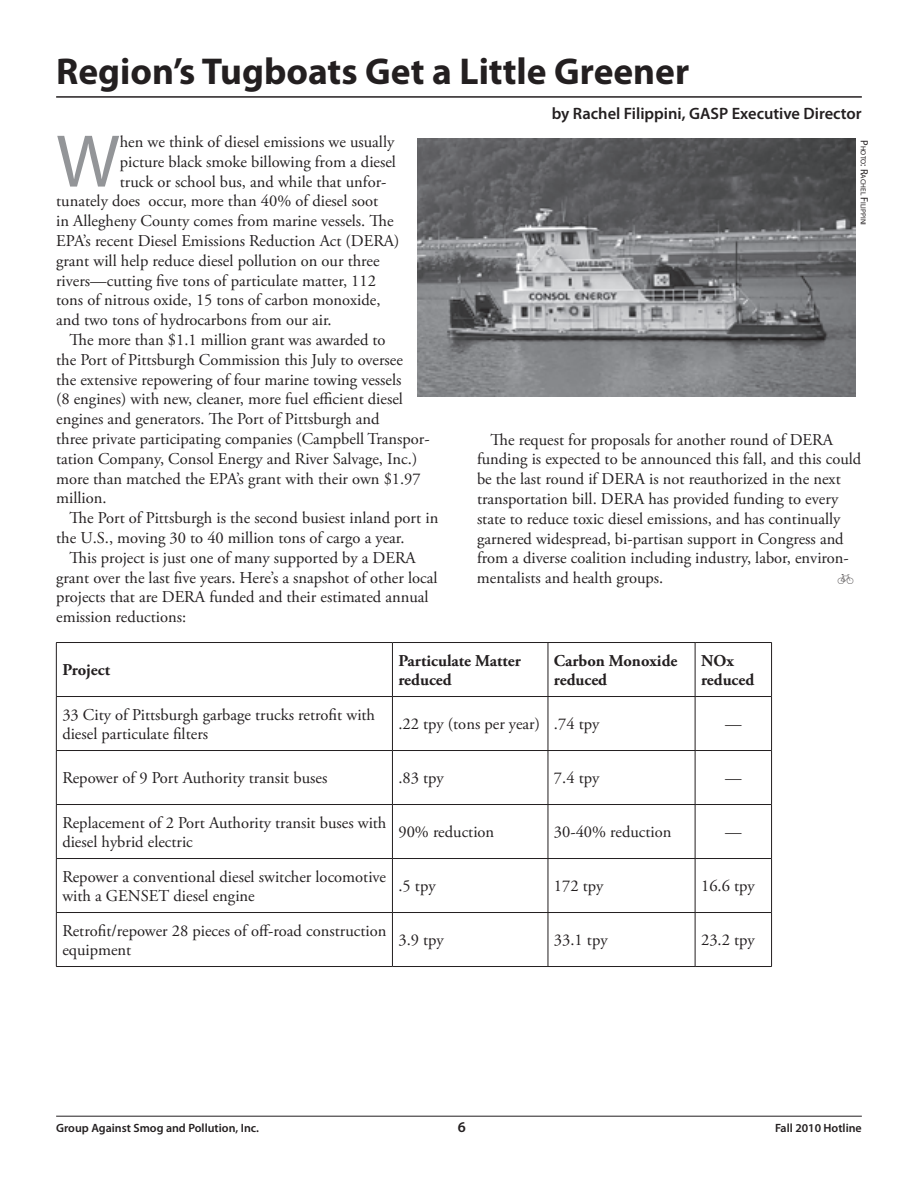
<style>
.page{position:relative;width:918px;height:1188px;background:#fff}
.page>*{position:absolute;margin:0;border:0;box-sizing:border-box;transform-origin:0 0}
.t1{font:75.3px "Myriad Pro";color:#939598}
.t2{font:700 37.5px "Myriad Pro";color:#231f20}
.t3{font:16.5px/19.8px "Adobe Garamond Pro";color:#231f20}
.t4{font:700 16.5px/19.8px "Adobe Garamond Pro";color:#231f20}
.t5{font:600 16.5px "Myriad Pro";color:#231f20}
.t6{font:600 15px "Myriad Pro";color:#231f20}
.t7{font:600 12px "Myriad Pro";color:#231f20}
.t8{font:7.35px "Myriad Pro";color:#231f20}
.s1{font-size:10.5px}
</style>
<div class="page">
<hr style="left:56px;top:1116px;width:806px;height:1px;background:#231f20">
<hr style="left:56px;top:96px;width:806px;height:2px;background:#231f20">
<hr style="left:56px;top:642px;width:336px;height:1px;background:#231f20">
<hr style="left:56px;top:643px;width:1px;height:53px;background:#231f20">
<hr style="left:392px;top:642px;width:156px;height:1px;background:#231f20">
<hr style="left:392px;top:643px;width:1px;height:53px;background:#231f20">
<hr style="left:548px;top:642px;width:147px;height:1px;background:#231f20">
<hr style="left:548px;top:643px;width:1px;height:53px;background:#231f20">
<hr style="left:695px;top:642px;width:77px;height:1px;background:#231f20">
<hr style="left:695px;top:643px;width:1px;height:53px;background:#231f20">
<hr style="left:771px;top:643px;width:1px;height:53px;background:#231f20">
<hr style="left:56px;top:696px;width:336px;height:1px;background:#231f20">
<hr style="left:56px;top:697px;width:1px;height:53px;background:#231f20">
<hr style="left:392px;top:696px;width:156px;height:1px;background:#231f20">
<hr style="left:392px;top:697px;width:1px;height:53px;background:#231f20">
<hr style="left:548px;top:696px;width:147px;height:1px;background:#231f20">
<hr style="left:548px;top:697px;width:1px;height:53px;background:#231f20">
<hr style="left:695px;top:696px;width:77px;height:1px;background:#231f20">
<hr style="left:695px;top:697px;width:1px;height:53px;background:#231f20">
<hr style="left:771px;top:697px;width:1px;height:53px;background:#231f20">
<hr style="left:56px;top:750px;width:336px;height:1px;background:#231f20">
<hr style="left:56px;top:751px;width:1px;height:53px;background:#231f20">
<hr style="left:392px;top:750px;width:156px;height:1px;background:#231f20">
<hr style="left:392px;top:751px;width:1px;height:53px;background:#231f20">
<hr style="left:548px;top:750px;width:147px;height:1px;background:#231f20">
<hr style="left:548px;top:751px;width:1px;height:53px;background:#231f20">
<hr style="left:695px;top:750px;width:77px;height:1px;background:#231f20">
<hr style="left:695px;top:751px;width:1px;height:53px;background:#231f20">
<hr style="left:771px;top:751px;width:1px;height:53px;background:#231f20">
<hr style="left:56px;top:804px;width:336px;height:1px;background:#231f20">
<hr style="left:56px;top:805px;width:1px;height:53px;background:#231f20">
<hr style="left:392px;top:804px;width:156px;height:1px;background:#231f20">
<hr style="left:392px;top:805px;width:1px;height:53px;background:#231f20">
<hr style="left:548px;top:804px;width:147px;height:1px;background:#231f20">
<hr style="left:548px;top:805px;width:1px;height:53px;background:#231f20">
<hr style="left:695px;top:804px;width:77px;height:1px;background:#231f20">
<hr style="left:695px;top:805px;width:1px;height:53px;background:#231f20">
<hr style="left:771px;top:805px;width:1px;height:53px;background:#231f20">
<hr style="left:56px;top:858px;width:336px;height:1px;background:#231f20">
<hr style="left:56px;top:859px;width:1px;height:53px;background:#231f20">
<hr style="left:392px;top:858px;width:156px;height:1px;background:#231f20">
<hr style="left:392px;top:859px;width:1px;height:53px;background:#231f20">
<hr style="left:548px;top:858px;width:147px;height:1px;background:#231f20">
<hr style="left:548px;top:859px;width:1px;height:53px;background:#231f20">
<hr style="left:695px;top:858px;width:77px;height:1px;background:#231f20">
<hr style="left:695px;top:859px;width:1px;height:53px;background:#231f20">
<hr style="left:771px;top:859px;width:1px;height:53px;background:#231f20">
<hr style="left:56px;top:912px;width:336px;height:1px;background:#231f20">
<hr style="left:56px;top:913px;width:1px;height:53px;background:#231f20">
<hr style="left:392px;top:912px;width:156px;height:1px;background:#231f20">
<hr style="left:392px;top:913px;width:1px;height:53px;background:#231f20">
<hr style="left:548px;top:912px;width:147px;height:1px;background:#231f20">
<hr style="left:548px;top:913px;width:1px;height:53px;background:#231f20">
<hr style="left:695px;top:912px;width:77px;height:1px;background:#231f20">
<hr style="left:695px;top:913px;width:1px;height:53px;background:#231f20">
<hr style="left:771px;top:913px;width:1px;height:53px;background:#231f20">
<hr style="left:56px;top:966px;width:336px;height:1px;background:#231f20">
<hr style="left:392px;top:966px;width:156px;height:1px;background:#231f20">
<hr style="left:548px;top:966px;width:147px;height:1px;background:#231f20">
<hr style="left:695px;top:966px;width:77px;height:1px;background:#231f20">
<img style="left:418px;top:138px;width:437px;height:258px">
<h2 class="t2" style="left:56px;top:51px;width:635px">Region’s Tugboats Get a Little Greener</h2>
<p class="t5" style="left:552px;top:105px;width:312px">by Rachel Filippini, GASP Executive Director</p>
<h1 class="t1" style="left:56px;top:120px;width:65px">W</h1>
<p class="t3" style="left:120px;top:132px;width:276px">hen we think of diesel emissions we usually</p>
<p class="t3" style="left:120px;top:152px;width:278px">picture black smoke billowing from a diesel</p>
<p class="t3" style="left:120px;top:172px;width:268px">truck or school bus, and while that unfor-</p>
<p class="t3" style="left:56px;top:192px;width:323px">tunately does occur, more than 40% of diesel soot</p>
<p class="t3" style="left:56px;top:212px;width:339px">in Allegheny County comes from marine vessels. The</p>
<p class="t3" style="left:56px;top:231px;width:345px">EPA’s recent Diesel Emissions Reduction Act (DERA)</p>
<p class="t3" style="left:56px;top:251px;width:325px">grant will help reduce diesel pollution on our three</p>
<p class="t3" style="left:56px;top:271px;width:321px">rivers—cutting five tons of particulate matter, 112</p>
<p class="t3" style="left:56px;top:291px;width:326px">tons of nitrous oxide, 15 tons of carbon monoxide,</p>
<p class="t3" style="left:56px;top:311px;width:277px">and two tons of hydrocarbons from our air.</p>
<p class="t3" style="left:70px;top:330px;width:318px">The more than $1.1 million grant was awarded to</p>
<p class="t3" style="left:56px;top:350px;width:348px">the Port of Pittsburgh Commission this July to oversee</p>
<p class="t3" style="left:56px;top:370px;width:347px">the extensive repowering of four marine towing vessels</p>
<p class="t3" style="left:56px;top:390px;width:348px">(8 engines) with new, cleaner, more fuel efficient diesel</p>
<p class="t3" style="left:56px;top:410px;width:325px">engines and generators. The Port of Pittsburgh and</p>
<p class="t3" style="left:56px;top:429px;width:375px">three private participating companies (Campbell Transpor-</p>
<p class="t3" style="left:56px;top:449px;width:363px">tation Company, Consol Energy and River Salvage, Inc.)</p>
<p class="t3" style="left:56px;top:469px;width:366px">more than matched the EPA’s grant with their own $1.97</p>
<p class="t3" style="left:56px;top:489px;width:52px">million.</p>
<p class="t3" style="left:70px;top:509px;width:370px">The Port of Pittsburgh is the second busiest inland port in</p>
<p class="t3" style="left:56px;top:528px;width:350px">the U.S., moving 30 to 40 million tons of cargo a year.</p>
<p class="t3" style="left:70px;top:548px;width:348px">This project is just one of many supported by a DERA</p>
<p class="t3" style="left:56px;top:568px;width:383px">grant over the last five years. Here’s a snapshot of other local</p>
<p class="t3" style="left:56px;top:588px;width:374px">projects that are DERA funded and their estimated annual</p>
<p class="t3" style="left:56px;top:608px;width:132px">emission reductions:</p>
<p class="t8" style="left:867px;top:140px;width:87px;rotate:90deg"><span class="s1">P</span>HOTO<span class="s1">: R</span>ACHEL <span class="s1">F</span>ILIPPINI</p>
<p class="t3" style="left:477px;top:430px;width:386px;text-indent:14px">The request for proposals for another round of DERA funding is expected to be announced this fall, and this could be the last round if DERA is not reauthorized in the next transportation bill. DERA has provided funding to every state to reduce toxic diesel emissions, and has continually garnered widespread, bi-partisan support in Congress and from a diverse coalition including industry, labor, environ&shy;mentalists and health groups.</p>
<p class="t4" style="left:62px;top:661px;width:49px">Project</p>
<p class="t4" style="left:398px;top:651px;width:124px">Particulate Matter reduced</p>
<p class="t4" style="left:554px;top:651px;width:125px">Carbon Monoxide reduced</p>
<p class="t4" style="left:701px;top:651px;width:55px">NOx reduced</p>
<p class="t3" style="left:62px;top:705px;width:314px">33 City of Pittsburgh garbage trucks retrofit with diesel particulate filters</p>
<p class="t3" style="left:398px;top:715px;width:202px">.22 tpy (tons per year) .74 tpy</p>
<p class="t3" style="left:725px;top:715px;width:18px">—</p>
<p class="t3" style="left:62px;top:769px;width:267px">Repower of 9 Port Authority transit buses</p>
<p class="t3" style="left:398px;top:769px;width:47px">.83 tpy</p>
<p class="t3" style="left:554px;top:769px;width:47px">7.4 tpy</p>
<p class="t3" style="left:725px;top:769px;width:18px">—</p>
<p class="t3" style="left:62px;top:813px;width:326px">Replacement of 2 Port Authority transit buses with diesel hybrid electric</p>
<p class="t3" style="left:398px;top:823px;width:97px">90% reduction</p>
<p class="t3" style="left:554px;top:823px;width:119px">30-40% reduction</p>
<p class="t3" style="left:725px;top:823px;width:18px">—</p>
<p class="t3" style="left:62px;top:867px;width:325px">Repower a conventional diesel switcher locomotive with a GENSET diesel engine</p>
<p class="t3" style="left:398px;top:877px;width:39px">.5 tpy</p>
<p class="t3" style="left:554px;top:877px;width:51px">172 tpy</p>
<p class="t3" style="left:701px;top:877px;width:55px">16.6 tpy</p>
<p class="t3" style="left:62px;top:921px;width:326px">Retrofit/repower 28 pieces of off-road construction equipment</p>
<p class="t3" style="left:398px;top:931px;width:47px">3.9 tpy</p>
<p class="t3" style="left:554px;top:931px;width:55px">33.1 tpy</p>
<p class="t3" style="left:701px;top:931px;width:55px">23.2 tpy</p>
<p class="t7" style="left:56px;top:1121px;width:204px">Group Against Smog and Pollution, Inc.</p>
<p class="t6" style="left:458px;top:1119px;width:10px">6</p>
<p class="t7" style="left:775px;top:1121px;width:88px">Fall 2010 Hotline</p>
</div>
